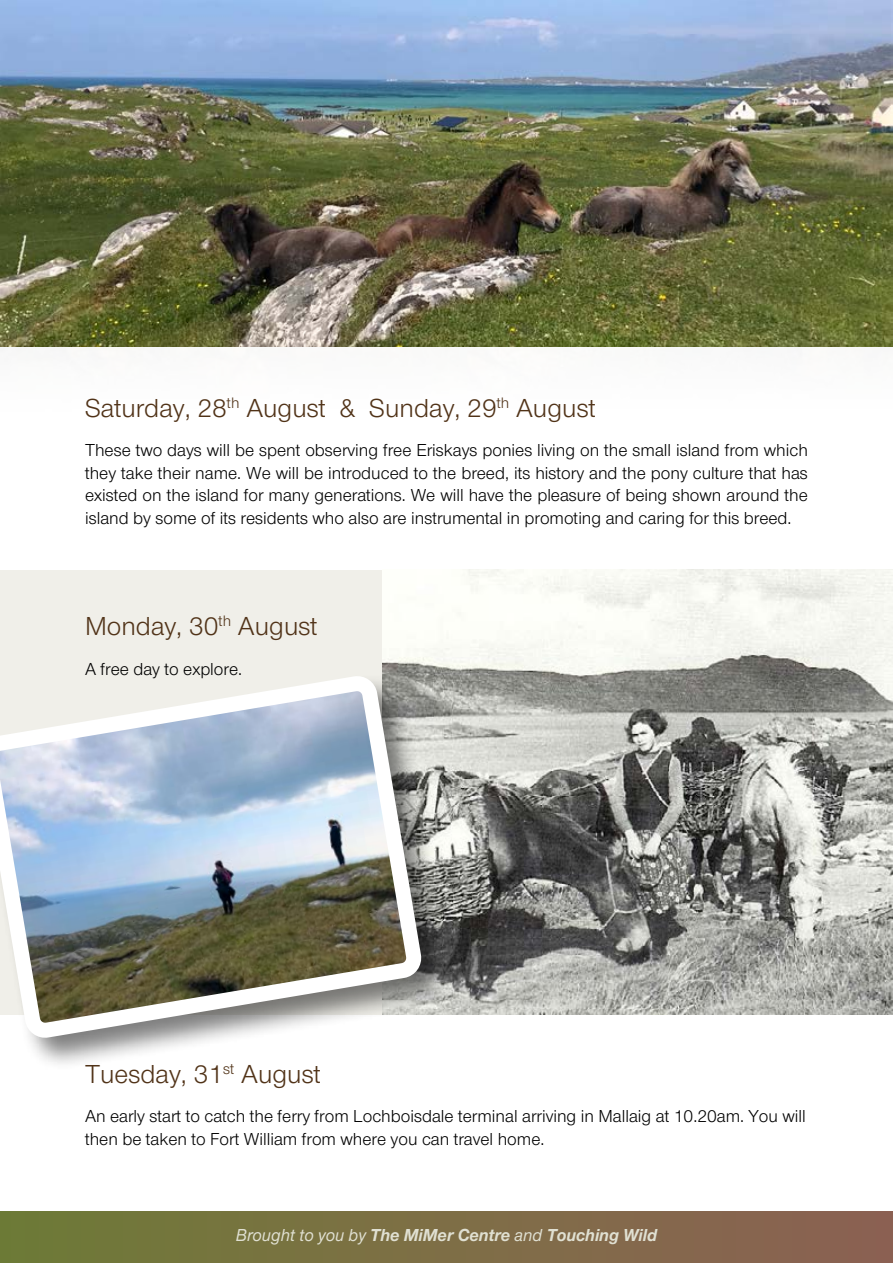
<style>
.page{position:relative;width:893px;height:1263px;background:#fff}
.page>*{position:absolute;margin:0;border:0;box-sizing:border-box;transform-origin:0 0}
.t1{font:27px "Helvetica 2";color:#513318}
.t2{font:18px/22.5px "Helvetica 2";color:#000;text-align:justify}
.t3{font:italic 700 18px "Helvetica 2";color:#e0e0d2;scale:.96 1}
.s1{font-weight:500}
</style>
<div class="page">
<div style="left:0;top:570px;width:893px;height:444px;background:#f0efe9"></div>
<div style="left:0;top:1212px;width:893px;height:51px;background:linear-gradient(to right,#6e7b37,#8c6154)"></div>
<img style="left:0;top:0;width:893px;height:347px">
<img style="left:383px;top:570px;width:510px;height:444px">
<div style="left:0;top:673px;width:454px;height:398px;background:#000;opacity:.5"></div>
<svg style="left:0;top:670px;width:427px;height:374px"></svg>
<h1 class="t1" style="left:85px;top:392px;width:512px">Saturday, 28<sup>th</sup> August &amp; Sunday, 29<sup>th</sup> August</h1>
<p class="t2" style="left:85px;top:439px;width:724px">These two days will be spent observing free Eriskays ponies living on the small island from which they take their name. We will be introduced to the breed, its history and the pony culture that has existed on the island for many generations. We will have the pleasure of being shown around the island by some of its residents who also are instrumental in promoting and caring for this breed.</p>
<h1 class="t1" style="left:85px;top:610px;width:234px">Monday, 30<sup>th</sup> August</h1>
<p class="t2" style="left:85px;top:657px;width:159px">A free day to explore.</p>
<h1 class="t1" style="left:85px;top:1058px;width:237px">Tuesday, 31<sup>st</sup> August</h1>
<p class="t2" style="left:85px;top:1105px;width:722px">An early start to catch the ferry from Lochboisdale terminal arriving in Mallaig at 10.20am. You will then be taken to Fort William from where you can travel home.</p>
<p class="t3" style="left:236px;top:1224px;width:440px"><span class="s1">Brought to you by</span> The MiMer Centre <span class="s1">and</span> Touching Wild</p>
</div>
